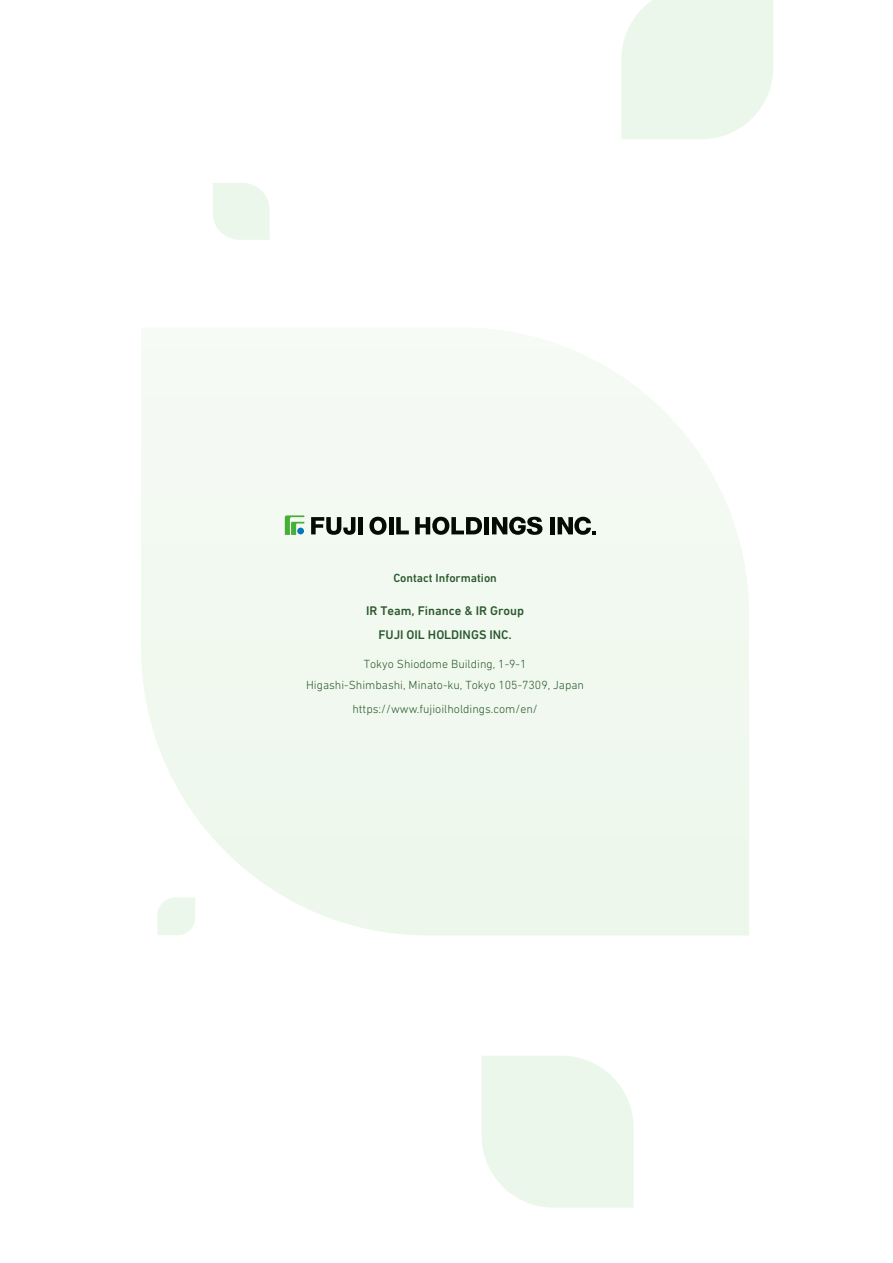
<style>
.page{position:relative;width:893px;height:1263px;background:#fff}
.page>*{position:absolute;margin:0;border:0;box-sizing:border-box;transform-origin:0 0}
.t1{font:500 12.75px/24px "DIN Next LT Pro";color:#2a582d;text-align:center}
.t2{font:300 12px/21px "DIN Next LT Pro";color:#2a582d;text-align:center}
.t3{font:500 12px "DIN Next LT Pro";color:#2a582d}
</style>
<div class="page">
<svg style="left:621px;top:0;width:152px;height:139px;background:#edf7ec"></svg>
<svg style="left:482px;top:1056px;width:152px;height:152px;background:#edf7ec"></svg>
<svg style="left:213px;top:183px;width:57px;height:57px;background:#edf7ed"></svg>
<svg style="left:141px;top:349px;width:608px;height:586px;fill:#f1f9f0"></svg>
<p class="t3" style="left:393px;top:571px;width:105px">Contact Information</p>
<p class="t1" style="left:366px;top:598px;width:159px">IR Team, Finance &amp; IR Group<br>FUJI OIL HOLDINGS INC.</p>
<p class="t2" style="left:306px;top:653px;width:279px">Tokyo Shiodome Building, 1-9-1<br>Higashi-Shimbashi, Minato-ku, Tokyo 105-7309, Japan</p>
<p class="t2" style="left:352px;top:698px;width:187px">https://www.fujioilholdings.com/en/</p>
</div>
